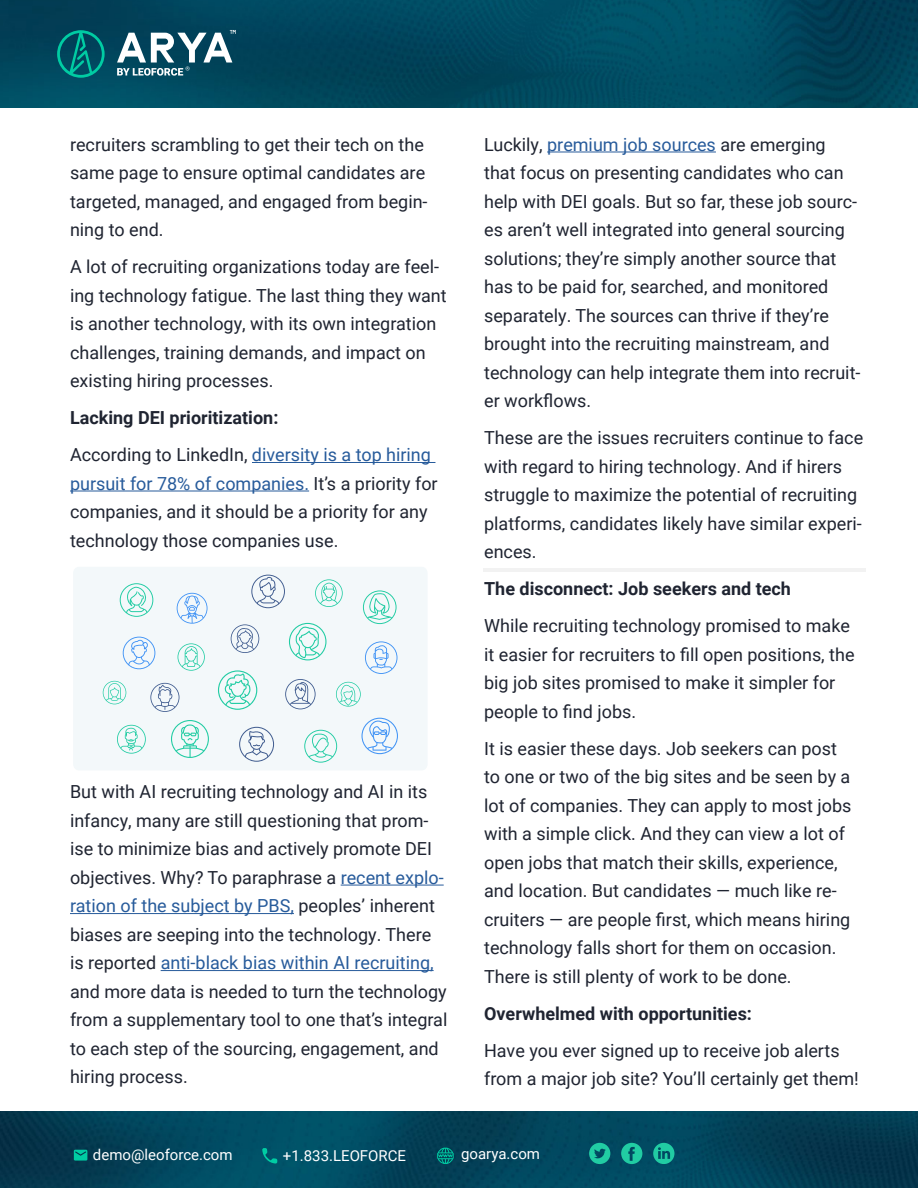
<style>
.page{position:relative;width:918px;height:1188px;background:#fff}
.page>*{position:absolute;margin:0;border:0;box-sizing:border-box;transform-origin:0 0}
.t1{font:18px/28.5px "Roboto";color:#1f2431}
.t2{font:700 18px/37px "Roboto";color:#1f2431}
.t3{font:15px "Roboto";color:#fff}
.s1{font-weight:400}
.s2{font-weight:400;color:#275b9b}
.s3{color:#275b9b}
</style>
<div class="page">
<div style="left:73px;top:567px;width:355px;height:203px;background:#f3f8fa;border-radius:6px"></div>
<img style="left:0;top:1112px;width:918px;height:76px">
<img style="left:0;top:0;width:918px;height:107px">
<svg style="left:57px;top:30px;width:48px;height:48px;background:#006b70"></svg>
<svg style="left:117px;top:30px;width:119px;height:46px"></svg>
<svg style="left:74px;top:1150px;width:13px;height:11px"></svg>
<svg style="left:262px;top:1148px;width:15px;height:16px"></svg>
<svg style="left:437px;top:1146px;width:17px;height:19px"></svg>
<svg style="left:589px;top:1143px;width:21px;height:21px"></svg>
<svg style="left:621px;top:1143px;width:21px;height:21px"></svg>
<svg style="left:653px;top:1143px;width:21px;height:21px"></svg>
<hr style="left:252px;top:462px;width:183px;height:1px;background:#275b9b">
<hr style="left:70px;top:491px;width:239px;height:1px;background:#275b9b">
<hr style="left:341px;top:885px;width:103px;height:1px;background:#275b9b">
<hr style="left:70px;top:913px;width:224px;height:1px;background:#275b9b">
<hr style="left:161px;top:970px;width:273px;height:1px;background:#275b9b">
<hr style="left:547px;top:152px;width:169px;height:1px;background:#275b9b">
<svg style="left:103px;top:681px;width:23px;height:23px"></svg>
<svg style="left:289px;top:623px;width:37px;height:37px"></svg>
<svg style="left:177px;top:593px;width:31px;height:31px"></svg>
<svg style="left:251px;top:575px;width:34px;height:33px"></svg>
<svg style="left:304px;top:730px;width:33px;height:33px"></svg>
<svg style="left:336px;top:682px;width:25px;height:25px"></svg>
<svg style="left:150px;top:683px;width:29px;height:29px"></svg>
<svg style="left:362px;top:718px;width:36px;height:36px"></svg>
<svg style="left:285px;top:679px;width:31px;height:30px"></svg>
<svg style="left:365px;top:641px;width:32px;height:33px"></svg>
<svg style="left:363px;top:590px;width:34px;height:34px"></svg>
<svg style="left:117px;top:725px;width:29px;height:29px"></svg>
<svg style="left:171px;top:720px;width:38px;height:38px"></svg>
<svg style="left:239px;top:727px;width:35px;height:35px"></svg>
<svg style="left:315px;top:579px;width:28px;height:28px"></svg>
<svg style="left:231px;top:624px;width:28px;height:29px"></svg>
<svg style="left:120px;top:583px;width:33px;height:34px"></svg>
<svg style="left:123px;top:637px;width:32px;height:32px"></svg>
<svg style="left:178px;top:643px;width:27px;height:28px"></svg>
<svg style="left:218px;top:670px;width:39px;height:40px"></svg>
<hr style="left:483px;top:568px;width:382px;height:3px;background:#f2f2f2">
<p class="t1" style="left:70px;top:129px;width:359px">recruiters scrambling to get their tech on the same page to ensure optimal candidates are targeted, managed, and engaged from begin&shy;ning to end.</p>
<p class="t1" style="left:70px;top:252px;width:378px">A lot of recruiting organizations today are feel&shy;ing technology fatigue. The last thing they want is another technology, with its own integration challenges, training demands, and impact on existing hiring processes.</p>
<p class="t2" style="left:70px;top:399px;width:363px">Lacking DEI prioritization:<br><span class="s1">According to LinkedIn,</span> <span class="s2">diversity is a top hiring</span></p>
<p class="t1" style="left:70px;top:468px;width:369px"><span class="s3">pursuit for 78% of companies.</span> It’s a priority for companies, and it should be a priority for any technology those companies use.</p>
<p class="t1" style="left:70px;top:777px;width:379px">But with AI recruiting technology and AI in its infancy, many are still questioning that prom&shy;ise to minimize bias and actively promote DEI objectives. Why? To paraphrase a <span class="s3">recent explo&shy;ration of the subject by PBS,</span> peoples’ inherent biases are seeping into the technology. There is reported <span class="s3">anti-black bias within AI recruiting, </span>and more data is needed to turn the technology from a supplementary tool to one that’s integral to each step of the sourcing, engagement, and hiring process.</p>
<p class="t1" style="left:484px;top:129px;width:378px">Luckily, <span class="s3">premium job sources</span> are emerging that focus on presenting candidates who can help with DEI goals. But so far, these job sourc&shy;es aren’t well integrated into general sourcing solutions; they’re simply another source that has to be paid for, searched, and monitored separately. The sources can thrive if they’re brought into the recruiting mainstream, and technology can help integrate them into recruit&shy;er workflows.</p>
<p class="t1" style="left:484px;top:423px;width:381px">These are the issues recruiters continue to face with regard to hiring technology. And if hirers struggle to maximize the potential of recruiting platforms, candidates likely have similar experi&shy;ences.</p>
<p class="t2" style="left:484px;top:570px;width:308px">The disconnect: Job seekers and tech</p>
<p class="t1" style="left:484px;top:611px;width:372px">While recruiting technology promised to make it easier for recruiters to fill open positions, the big job sites promised to make it simpler for people to find jobs.</p>
<p class="t1" style="left:484px;top:733px;width:369px">It is easier these days. Job seekers can post to one or two of the big sites and be seen by a lot of companies. They can apply to most jobs with a simple click. And they can view a lot of open jobs that match their skills, experience, and location. But candidates — much like re&shy;cruiters — are people first, which means hiring technology falls short for them on occasion.<br>There is still plenty of work to be done.</p>
<p class="t2" style="left:484px;top:994px;width:269px">Overwhelmed with opportunities:</p>
<p class="t1" style="left:484px;top:1035px;width:376px">Have you ever signed up to receive job alerts from a major job site? You’ll certainly get them!</p>
<p class="t3" style="left:93px;top:1144px;width:141px">demo@leoforce.com</p>
<p class="t3" style="left:283px;top:1145px;width:125px">+1.833.LEOFORCE</p>
<p class="t3" style="left:461px;top:1143px;width:80px">goarya.com</p>
</div>
